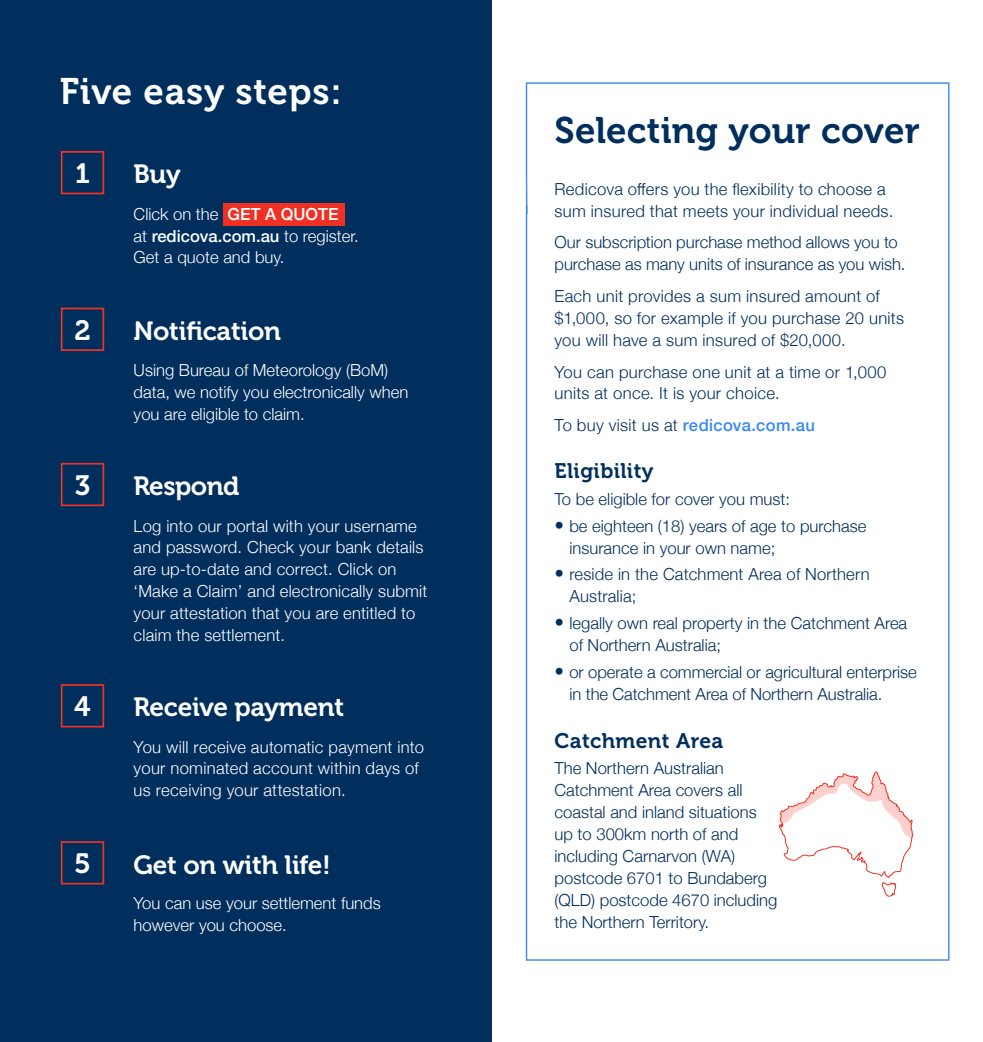
<style>
.page{position:relative;width:983px;height:1042px;background:#fff}
.page>*{position:absolute;margin:0;border:0;box-sizing:border-box;transform-origin:0 0}
.t1{font:36.75px "Museo 700";letter-spacing:.005em;color:#002e5d}
.t2{font:36.75px "Museo 700";letter-spacing:.02em;color:#fff}
.t3{font:27.82px "Museo 700";color:#fff}
.t4{font:26.25px "Museo 700";letter-spacing:-.01em;color:#fff}
.t5{font:21px "Museo 700";letter-spacing:.02em;color:#002e5d}
.t6{font:300 16.62px/21.9px "Helvetica Neue";color:#002e5d}
.t7{font:300 16.62px/21.9px "Helvetica Neue";letter-spacing:.01em;color:#fff}
.t8{font:300 16.62px/21.9px "Helvetica Neue";letter-spacing:.02em;color:#002e5d}
.t9{font:500 16.62px "Helvetica Neue";letter-spacing:.02em;color:#3888f5}
.s1{font-weight:500}
.s2{font-weight:300;color:#002e5d}
.s3{font-family:"Avenir";font-weight:800;font-size:19.25px}
</style>
<div class="page">
<div style="left:0;top:0;width:491px;height:1042px;background:#002e5d"></div>
<div style="left:224px;top:203px;width:121px;height:23px;background:#ee3124"></div>
<div style="left:61px;top:308px;width:43px;height:43px;border:2px solid #ee3124"></div>
<div style="left:61px;top:151px;width:43px;height:43px;border:2px solid #ee3124"></div>
<div style="left:61px;top:841px;width:43px;height:43px;border:2px solid #ee3124"></div>
<div style="left:61px;top:463px;width:43px;height:43px;border:2px solid #ee3124"></div>
<div style="left:61px;top:684px;width:43px;height:43px;border:2px solid #ee3124"></div>
<svg style="left:525px;top:82px;width:424px;height:879px"></svg>
<svg style="left:778px;top:771px;width:135px;height:125px"></svg>
<h1 class="t2" style="left:60px;top:71px;width:283px">Five easy steps:</h1>
<h2 class="t3" style="left:75px;top:158px;width:16px">1</h2>
<h3 class="t4" style="left:133px;top:159px;width:49px">Buy</h3>
<p class="t7" style="left:134px;top:202px;width:226px">Click on the <span class="s1">GET A QUOTE<br></span>at <span class="s1">redicova.com.au</span> to register.<br>Get a quote and buy.</p>
<h2 class="t3" style="left:74px;top:315px;width:18px">2</h2>
<h3 class="t4" style="left:133px;top:316px;width:149px">Notification</h3>
<p class="t7" style="left:134px;top:358px;width:276px">Using Bureau of Meteorology (BoM) data, we notify you electronically when you are eligible to claim.</p>
<h2 class="t3" style="left:75px;top:470px;width:17px">3</h2>
<h3 class="t4" style="left:133px;top:472px;width:108px">Respond</h3>
<p class="t7" style="left:134px;top:513px;width:295px">Log into our portal with your username and password. Check your bank details are up-to-date and correct. Click on ‘Make a Claim’ and electronically submit your attestation that you are entitled to claim the settlement.</p>
<h2 class="t3" style="left:74px;top:691px;width:18px">4</h2>
<h3 class="t4" style="left:133px;top:692px;width:212px">Receive payment</h3>
<p class="t7" style="left:134px;top:734px;width:292px">You will receive automatic payment into your nominated account within days of us receiving your attestation.</p>
<h2 class="t3" style="left:74px;top:848px;width:18px">5</h2>
<h3 class="t4" style="left:133px;top:850px;width:199px">Get on with life!</h3>
<p class="t7" style="left:134px;top:891px;width:248px">You can use your settlement funds however you choose.</p>
<h1 class="t1" style="left:554px;top:110px;width:367px">Selecting your cover</h1>
<p class="t8" style="left:554px;top:177px;width:340px">Redicova offers you the flexibility to choose a sum insured that meets your individual needs.</p>
<p class="t6" style="left:554px;top:230px;width:352px">Our subscription purchase method allows you to purchase as many units of insurance as you wish.</p>
<p class="t8" style="left:554px;top:284px;width:351px">Each unit provides a sum insured amount of $1,000, so for example if you purchase 20 units you will have a sum insured of $20,000.</p>
<p class="t8" style="left:554px;top:359px;width:333px">You can purchase one unit at a time or 1,000 units at once. It is your choice.</p>
<p class="t9" style="left:554px;top:412px;width:262px"><span class="s2">To buy visit us at</span> redicova.com.au</p>
<p class="t5" style="left:554px;top:459px;width:100px">Eligibility</p>
<p class="t6" style="left:554px;top:487px;width:237px">To be eligible for cover you must:</p>
<p class="t6" style="left:569px;top:513px;width:298px;text-indent:-15px"><span class="s3">•</span> be eighteen (18) years of age to purchase insurance in your own name;</p>
<p class="t6" style="left:569px;top:562px;width:301px;text-indent:-15px"><span class="s3">•</span> reside in the Catchment Area of Northern<br>Australia;</p>
<p class="t6" style="left:569px;top:611px;width:339px;text-indent:-15px"><span class="s3">•</span> legally own real property in the Catchment Area of Northern Australia;</p>
<p class="t6" style="left:569px;top:660px;width:349px;text-indent:-15px"><span class="s3">•</span> or operate a commercial or agricultural enterprise in the Catchment Area of Northern Australia.</p>
<p class="t5" style="left:554px;top:728px;width:170px">Catchment Area</p>
<p class="t6" style="left:554px;top:756px;width:224px">The Northern Australian<br>Catchment Area covers all coastal and inland situations up to 300km north of and including Carnarvon (WA) postcode 6701 to Bundaberg (QLD) postcode 4670 including the Northern Territory.</p>
</div>
